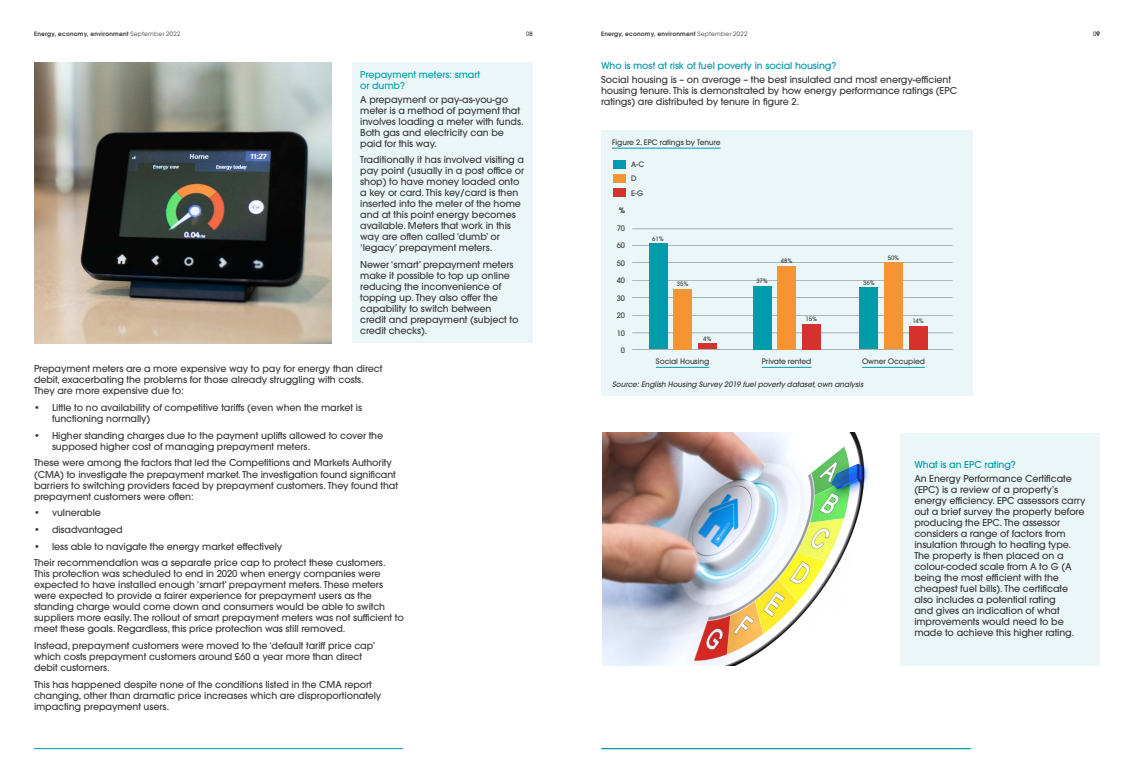
<style>
.page{position:relative;width:1134px;height:780px;background:#fff}
.page>*{position:absolute;margin:0;border:0;box-sizing:border-box;transform-origin:0 0}
.t1{font:500 9.5px/11px "ITC Avant Garde Std";letter-spacing:-.01em;color:#3c3c3b}
.t2{font:500 9.5px "ITC Avant Garde Std";letter-spacing:-.01em;color:#009baa}
.t3{font:500 9.5px/11px "ITC Avant Garde Std";letter-spacing:-.01em;color:#01a3ae}
.t4{font:500 7.5px/14.2px "ITC Avant Garde Std";letter-spacing:-.01em;color:#3c3c3b}
.t5{font:italic 500 7.5px "ITC Avant Garde Std";letter-spacing:-.01em;color:#3c3c3b}
.t6{font:700 7.5px "ITC Avant Garde Std";color:#3c3c3b}
.t7{font:600 6px "ITC Avant Garde Std";letter-spacing:.03em;color:#3c3c3b}
.t8{font:500 6px "ITC Avant Garde Std";letter-spacing:-.01em;color:#3c3c3b}
.s1{font-weight:400}
</style>
<div class="page">
<img style="left:602px;top:433px;width:268px;height:232px">
<div style="left:352px;top:62px;width:181px;height:281px;background:#ebf6f8"></div>
<img style="left:34px;top:62px;width:298px;height:281px">
<div style="left:900px;top:433px;width:200px;height:232px;background:#ebf6f8"></div>
<hr style="left:34px;top:748px;width:369px;height:1px;background:#009baa">
<hr style="left:601px;top:748px;width:369px;height:1px;background:#009baa">
<div style="left:601px;top:130px;width:371px;height:265px;background:#ebf6f8"></div>
<hr style="left:602px;top:748px;width:369px;height:1px;background:#009baa">
<hr style="left:632px;top:332px;width:320px;height:1px;background:#000">
<hr style="left:632px;top:349px;width:320px;height:1px;background:#000">
<hr style="left:632px;top:315px;width:320px;height:1px;background:#000">
<hr style="left:632px;top:297px;width:320px;height:1px;background:#000">
<hr style="left:632px;top:280px;width:320px;height:1px;background:#000">
<hr style="left:632px;top:262px;width:320px;height:1px;background:#000">
<hr style="left:632px;top:245px;width:320px;height:1px;background:#000">
<hr style="left:632px;top:228px;width:320px;height:1px;background:#000">
<hr style="left:656px;top:367px;width:53px;height:1px;background:#009baa">
<hr style="left:762px;top:367px;width:49px;height:1px;background:#009baa">
<hr style="left:862px;top:367px;width:63px;height:1px;background:#009baa">
<hr style="left:612px;top:148px;width:109px;height:1px;background:#009baa">
<div style="left:649px;top:243px;width:18px;height:106px;background:#009baa"></div>
<div style="left:753px;top:286px;width:19px;height:63px;background:#009baa"></div>
<div style="left:859px;top:287px;width:19px;height:62px;background:#009baa"></div>
<div style="left:673px;top:289px;width:19px;height:60px;background:#f49432"></div>
<div style="left:777px;top:266px;width:19px;height:83px;background:#f49432"></div>
<div style="left:884px;top:262px;width:19px;height:87px;background:#f49432"></div>
<div style="left:698px;top:343px;width:19px;height:6px;background:#d5312d"></div>
<div style="left:802px;top:324px;width:19px;height:25px;background:#d5312d"></div>
<div style="left:909px;top:326px;width:18px;height:23px;background:#d5312d"></div>
<div style="left:613px;top:160px;width:12px;height:8px;background:#009baa"></div>
<div style="left:613px;top:174px;width:12px;height:9px;background:#f49432"></div>
<div style="left:613px;top:188px;width:12px;height:9px;background:#d5312d"></div>
<p class="t7" style="left:34px;top:29px;width:148px">Energy, economy, environment <span class="s1">September 2022</span></p>
<p class="t8" style="left:526px;top:30px;width:8px">08</p>
<p class="t7" style="left:601px;top:29px;width:148px">Energy, economy, environment <span class="s1">September 2022</span></p>
<p class="t8" style="left:1093px;top:30px;width:8px">09</p>
<p class="t3" style="left:360px;top:69px;width:121px">Prepayment meters: smart or dumb?</p>
<p class="t1" style="left:360px;top:93px;width:165px">A prepayment or pay-as-you-go meter is a method of payment that involves loading a meter with funds.<br>Both gas and electricity can be paid for this way.</p>
<p class="t1" style="left:360px;top:154px;width:165px">Traditionally it has involved visiting a pay point (usually in a post office or shop) to have money loaded onto a key or card. This key/card is then inserted into the meter of the home and at this point energy becomes available. Meters that work in this way are often called ‘dumb’ or ‘legacy’ prepayment meters.</p>
<p class="t1" style="left:360px;top:259px;width:160px">Newer ‘smart’ prepayment meters make it possible to top up online reducing the inconvenience of topping up. They also offer the capability to switch between credit and prepayment (subject to credit checks).</p>
<p class="t1" style="left:34px;top:363px;width:350px">Prepayment meters are a more expensive way to pay for energy than direct debit, exacerbating the problems for those already struggling with costs.<br>They are more expensive due to:</p>
<p class="t1" style="left:52px;top:402px;width:311px;text-indent:-18px">• Little to no availability of competitive tariffs (even when the market is functioning normally)</p>
<p class="t1" style="left:52px;top:429px;width:333px;text-indent:-18px">• Higher standing charges due to the payment uplifts allowed to cover the supposed higher cost of managing prepayment meters.</p>
<p class="t1" style="left:34px;top:457px;width:366px">These were among the factors that led the Competitions and Markets Authority (CMA) to investigate the prepayment market. The investigation found significant barriers to switching providers faced by prepayment customers. They found that prepayment customers were often:</p>
<p class="t1" style="left:34px;top:507px;width:69px">• vulnerable</p>
<p class="t1" style="left:34px;top:524px;width:90px">• disadvantaged</p>
<p class="t1" style="left:34px;top:537px;width:353px;line-height:16.7px">• less able to navigate the energy market effectively<br>Their recommendation was a separate price cap to protect these customers.</p>
<p class="t1" style="left:34px;top:568px;width:371px">This protection was scheduled to end in 2020 when energy companies were expected to have installed enough ‘smart’ prepayment meters. These meters were expected to provide a fairer experience for prepayment users as the standing charge would come down and consumers would be able to switch suppliers more easily. The rollout of smart prepayment meters was not sufficient to meet these goals. Regardless, this price protection was still removed.</p>
<p class="t1" style="left:34px;top:640px;width:343px">Instead, prepayment customers were moved to the ‘default tariff price cap’ which costs prepayment customers around £60 a year more than direct debit customers.</p>
<p class="t1" style="left:34px;top:678px;width:349px">This has happened despite none of the conditions listed in the CMA report changing, other than dramatic price increases which are disproportionately impacting prepayment users.</p>
<p class="t2" style="left:601px;top:60px;width:237px">Who is most at risk of fuel poverty in social housing?</p>
<p class="t1" style="left:601px;top:74px;width:358px">Social housing is – on average – the best insulated and most energy-efficient housing tenure. This is demonstrated by how energy performance ratings (EPC ratings) are distributed by tenure in figure 2.</p>
<p class="t4" style="left:612px;top:135px;width:110px">Figure 2. EPC ratings by Tenure</p>
<p class="t4" style="left:631px;top:157px;width:15px">A-C<br>D<br>E-G</p>
<p class="t6" style="left:619px;top:205px;width:8px">%</p>
<p class="t4" style="left:617px;top:221px;width:10px">70</p>
<p class="t4" style="left:617px;top:238px;width:10px">60</p>
<p class="t4" style="left:617px;top:256px;width:10px">50</p>
<p class="t4" style="left:617px;top:273px;width:10px">40</p>
<p class="t4" style="left:617px;top:291px;width:10px">30</p>
<p class="t4" style="left:617px;top:308px;width:10px">20</p>
<p class="t4" style="left:617px;top:326px;width:10px">10</p>
<p class="t4" style="left:621px;top:343px;width:6px">0</p>
<p class="t8" style="left:652px;top:234px;width:13px">61%</p>
<p class="t8" style="left:677px;top:280px;width:13px">35%</p>
<p class="t8" style="left:703px;top:334px;width:10px">4%</p>
<p class="t8" style="left:756px;top:277px;width:13px">37%</p>
<p class="t8" style="left:781px;top:257px;width:13px">48%</p>
<p class="t8" style="left:805px;top:315px;width:13px">15%</p>
<p class="t8" style="left:863px;top:278px;width:13px">36%</p>
<p class="t8" style="left:888px;top:254px;width:13px">50%</p>
<p class="t8" style="left:912px;top:317px;width:13px">14%</p>
<p class="t4" style="left:656px;top:354px;width:55px">Social Housing</p>
<p class="t4" style="left:762px;top:354px;width:51px">Private rented</p>
<p class="t4" style="left:862px;top:354px;width:64px">Owner Occupied</p>
<p class="t5" style="left:612px;top:379px;width:253px">Source: English Housing Survey 2019 fuel poverty dataset, own analysis</p>
<p class="t2" style="left:914px;top:459px;width:103px">What is an EPC rating?</p>
<p class="t1" style="left:914px;top:473px;width:173px">An Energy Performance Certificate (EPC) is a review of a property’s energy efficiency. EPC assessors carry out a brief survey the property before producing the EPC. The assessor considers a range of factors from insulation through to heating type.<br>The property is then placed on a colour-coded scale from A to G (A being the most efficient with the cheapest fuel bills). The certificate also includes a potential rating<br>and gives an indication of what improvements would need to be made to achieve this higher rating.</p>
</div>
